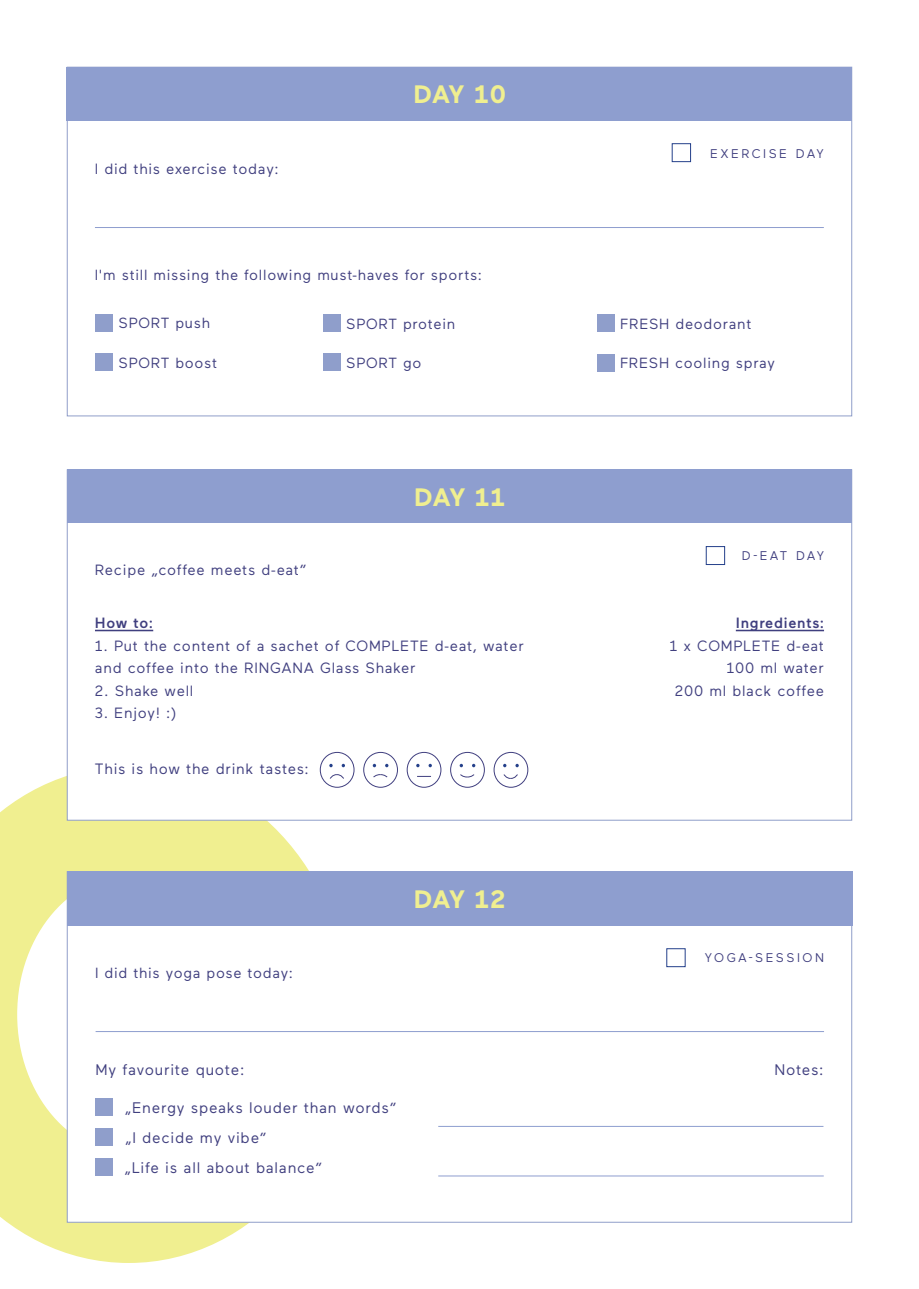
<style>
.page{position:relative;width:919px;height:1289px;background:#fff}
.page>*{position:absolute;margin:0;border:0;box-sizing:border-box;transform-origin:0 0}
.t1{font:700 25.2px "Maax";letter-spacing:.01em;color:#f0ef90}
.t2{font:15.3px/30px "Maax";letter-spacing:.05em;color:#403f7f}
.t3{font:15px "Maax";letter-spacing:.05em;color:#403f7f}
.t4{font:14.85px/22.5px "Maax";letter-spacing:.05em;color:#403f7f;text-align:right}
.t5{font:500 14.85px "Maax";letter-spacing:.05em;color:#403f7f}
.t6{font:14.7px "Maax";letter-spacing:.05em;color:#403f7f}
.t7{font:12.6px "Maax";letter-spacing:.2em;color:#403f7f}
.s1{font-size:14.7px}
</style>
<div class="page">
<svg style="left:0;top:766px;width:349px;height:496px"></svg>
<div style="left:67px;top:469px;width:785px;height:351px;background:#fff;border:1px solid #909ec9"></div>
<div style="left:67px;top:67px;width:785px;height:349px;background:#fff;border:1px solid #909ec9"></div>
<div style="left:67px;top:871px;width:785px;height:351px;background:#fff;border:1px solid #909ec9"></div>
<div style="left:67px;top:67px;width:785px;height:54px;background:#8e9ecf"></div>
<div style="left:67px;top:469px;width:785px;height:54px;background:#8e9ecf"></div>
<div style="left:67px;top:871px;width:785px;height:54px;background:#8e9ecf"></div>
<div style="left:95px;top:314px;width:18px;height:18px;background:#8f9ecb"></div>
<div style="left:95px;top:353px;width:17px;height:18px;background:#8f9ecb"></div>
<div style="left:323px;top:314px;width:17px;height:18px;background:#8f9ecb"></div>
<div style="left:323px;top:354px;width:17px;height:17px;background:#8f9ecb"></div>
<div style="left:597px;top:314px;width:17px;height:18px;background:#8f9ecb"></div>
<hr style="left:95px;top:227px;width:728px;height:1px;background:#8e9ecf">
<div style="left:597px;top:354px;width:17px;height:17px;background:#8f9ecb"></div>
<hr style="left:96px;top:1031px;width:728px;height:1px;background:#8e9ecf">
<div style="left:95px;top:1098px;width:18px;height:18px;background:#8f9ecb"></div>
<div style="left:95px;top:1128px;width:18px;height:18px;background:#8f9ecb"></div>
<div style="left:95px;top:1158px;width:17px;height:17px;background:#8f9ecb"></div>
<div style="left:672px;top:143px;width:18px;height:19px;border:1px solid #24408a"></div>
<div style="left:706px;top:546px;width:18px;height:18px;border:1px solid #24408a"></div>
<hr style="left:438px;top:1125px;width:385px;height:1px;background:#8e9ecf">
<hr style="left:438px;top:1175px;width:385px;height:1px;background:#8e9ecf">
<hr style="left:735px;top:629px;width:89px;height:2px;background:#403f7f">
<hr style="left:95px;top:629px;width:58px;height:2px;background:#403f7f">
<div style="left:406px;top:752px;width:35px;height:35px;border:1px solid #403f7f;border-radius:50%"></div>
<svg style="left:417px;top:776px;width:14px;height:1px"></svg>
<svg style="left:428px;top:763px;width:4px;height:4px"></svg>
<div style="left:493px;top:752px;width:35px;height:35px;border:1px solid #403f7f;border-radius:50%"></div>
<svg style="left:503px;top:774px;width:15px;height:5px"></svg>
<div style="left:320px;top:752px;width:34px;height:35px;border:1px solid #403f7f;border-radius:50%"></div>
<svg style="left:341px;top:763px;width:4px;height:4px"></svg>
<svg style="left:329px;top:774px;width:15px;height:5px"></svg>
<div style="left:363px;top:752px;width:35px;height:35px;border:1px solid #403f7f;border-radius:50%"></div>
<svg style="left:373px;top:774px;width:15px;height:4px"></svg>
<div style="left:450px;top:752px;width:35px;height:35px;border:1px solid #403f7f;border-radius:50%"></div>
<svg style="left:459px;top:763px;width:4px;height:4px"></svg>
<svg style="left:460px;top:774px;width:15px;height:4px"></svg>
<p class="t4" style="left:95px;top:156px;width:185px">I did this exercise today:</p>
<h1 class="t1" style="left:413px;top:78px;width:94px">DAY 10</h1>
<p class="t6" style="left:95px;top:265px;width:389px">I'm still missing the following must-haves for sports:</p>
<p class="t6" style="left:119px;top:313px;width:93px">SPORT push</p>
<p class="t6" style="left:119px;top:353px;width:100px">SPORT boost</p>
<p class="t6" style="left:346px;top:314px;width:110px">SPORT protein</p>
<p class="t6" style="left:346px;top:353px;width:77px">SPORT go</p>
<p class="t4" style="left:95px;top:558px;width:213px">Recipe „coffee meets d-eat<span class="s1">”</span></p>
<h1 class="t1" style="left:414px;top:480px;width:92px">DAY 11</h1>
<p class="t5" style="left:95px;top:613px;width:60px">How to:</p>
<p class="t4" style="left:95px;top:633px;width:430px;text-align:left">1. Put the content of a sachet of COMPLETE d-eat, water and coffee into the RINGANA Glass Shaker</p>
<p class="t4" style="left:95px;top:678px;width:100px">2. Shake well</p>
<p class="t4" style="left:95px;top:701px;width:83px">3. Enjoy! :)</p>
<p class="t3" style="left:95px;top:759px;width:215px">This is how the drink tastes:</p>
<p class="t6" style="left:95px;top:963px;width:200px">I did this yoga pose today:</p>
<h1 class="t1" style="left:414px;top:882px;width:93px">DAY 12</h1>
<p class="t7" style="left:710px;top:145px;width:115px">EXERCISE DAY</p>
<p class="t6" style="left:620px;top:314px;width:133px">FRESH deodorant</p>
<p class="t6" style="left:620px;top:353px;width:156px">FRESH cooling spray</p>
<p class="t7" style="left:741px;top:547px;width:84px">D-EAT DAY</p>
<p class="t5" style="left:735px;top:613px;width:90px">Ingredients:</p>
<p class="t4" style="left:669px;top:633px;width:156px">1 x COMPLETE d-eat<br>100 ml water<br>200 ml black coffee</p>
<p class="t7" style="left:705px;top:949px;width:121px">YOGA-SESSION</p>
<p class="t2" style="left:96px;top:1054px;width:150px">My favourite quote:</p>
<p class="t2" style="left:774px;top:1054px;width:51px">Notes:</p>
<p class="t2" style="left:124px;top:1091px;width:273px">„Energy speaks louder than words<span class="s1">” </span>„I decide my vibe<span class="s1">”<br></span>„Life is all about balance<span class="s1">”</span></p>
</div>
